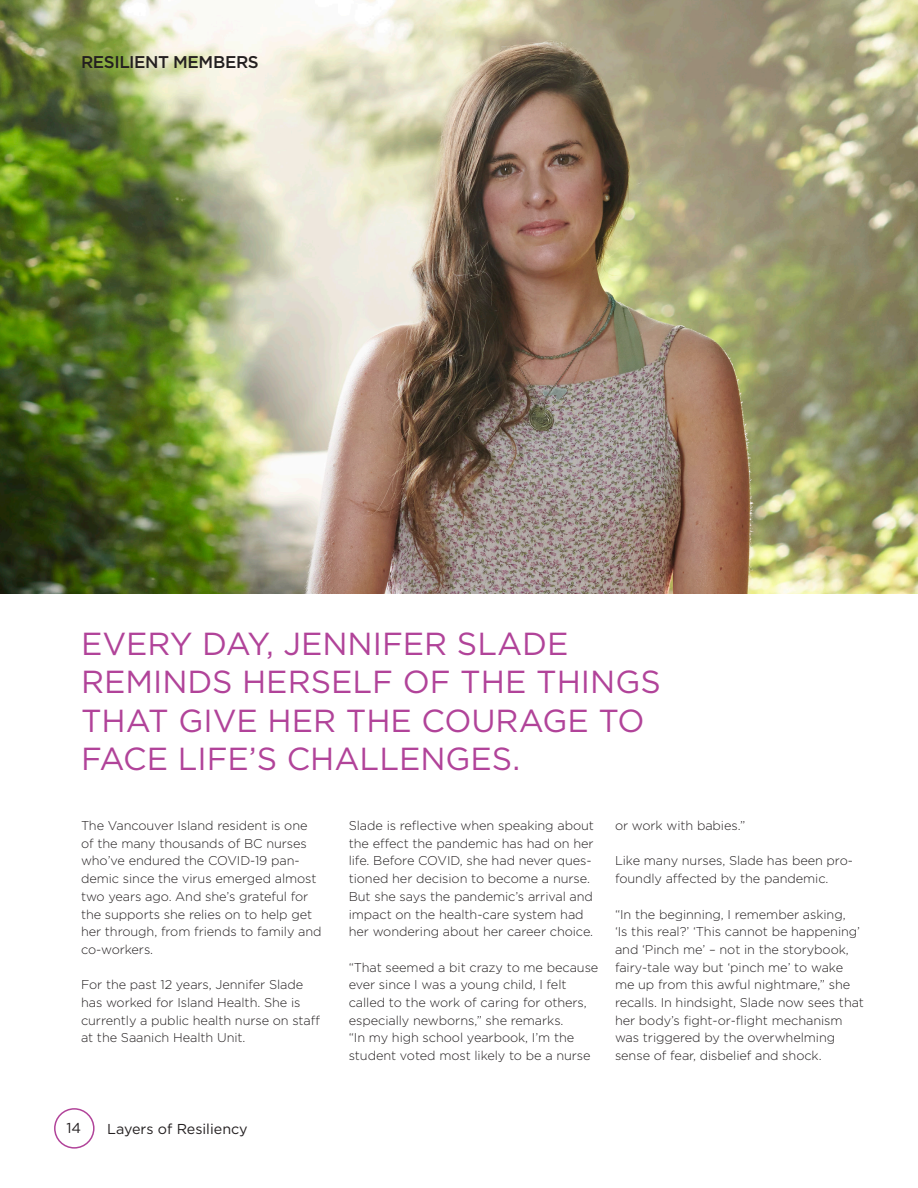
<style>
.page{position:relative;width:918px;height:1188px;background:#fff}
.page>*{position:absolute;margin:0;border:0;box-sizing:border-box;transform-origin:0 0}
._1_AR_Profile_Headli{font:31.8px/38.2px "Gotham";color:#b14399}
._1_Sidebar_Head{font:500 16.95px "Gotham";letter-spacing:-.02em;color:#231f20}
._1_AR_folio{font:14.4px "Gotham";color:#231f20}
._1_AR_Body{font:300 12.75px/17.7px "Gotham";letter-spacing:-.005em;color:#231f20}
</style>
<div class="page">
<div style="left:54px;top:1108px;width:41px;height:41px;border:2px solid #b14399;border-radius:50%"></div>
<img style="left:0;top:0;width:918px;height:594px">
<p class="_1_Sidebar_Head" style="left:81px;top:51px;width:179px">RESILIENT MEMBERS</p>
<p class="_1_AR_Profile_Headli" style="left:81px;top:624px;width:581px">EVERY DAY, JENNIFER SLADE<br>REMINDS HERSELF OF THE THINGS<br>THAT GIVE HER THE COURAGE TO<br>FACE LIFE’S CHALLENGES.</p>
<p class="_1_AR_Body" style="left:81px;top:816px;width:242px">The Vancouver Island resident is one of the many thousands of BC nurses who’ve endured the COVID-19 pan&shy;demic since the virus emerged almost two years ago. And she’s grateful for the supports she relies on to help get her through, from friends to family and co-workers.</p>
<p class="_1_AR_Body" style="left:81px;top:976px;width:241px">For the past 12 years, Jennifer Slade has worked for Island Health. She is currently a public health nurse on staff at the Saanich Health Unit.</p>
<p class="_1_AR_folio" style="left:66px;top:1119px;width:16px">14</p>
<p class="_1_AR_folio" style="left:107px;top:1120px;width:142px">Layers of Resiliency</p>
<p class="_1_AR_Body" style="left:349px;top:816px;width:247px">Slade is reflective when speaking about the effect the pandemic has had on her life. Before COVID, she had never ques&shy;tioned her decision to become a nurse.<br>But she says the pandemic’s arrival and impact on the health-care system had her wondering about her career choice.</p>
<p class="_1_AR_Body" style="left:349px;top:958px;width:251px">“That seemed a bit crazy to me because ever since I was a young child, I felt called to the work of caring for others, especially newborns,” she remarks.<br>“In my high school yearbook, I’m the student voted most likely to be a nurse</p>
<p class="_1_AR_Body" style="left:615px;top:816px;width:132px">or work with babies.”</p>
<p class="_1_AR_Body" style="left:615px;top:852px;width:240px">Like many nurses, Slade has been pro&shy;foundly affected by the pandemic.</p>
<p class="_1_AR_Body" style="left:615px;top:905px;width:251px">“In the beginning, I remember asking,<br>‘Is this real?’ ‘This cannot be happening’ and ‘Pinch me’ – not in the storybook, fairy-tale way but ‘pinch me’ to wake me up from this awful nightmare,” she recalls. In hindsight, Slade now sees that her body’s fight-or-flight mechanism was triggered by the overwhelming sense of fear, disbelief and shock.</p>
</div>
